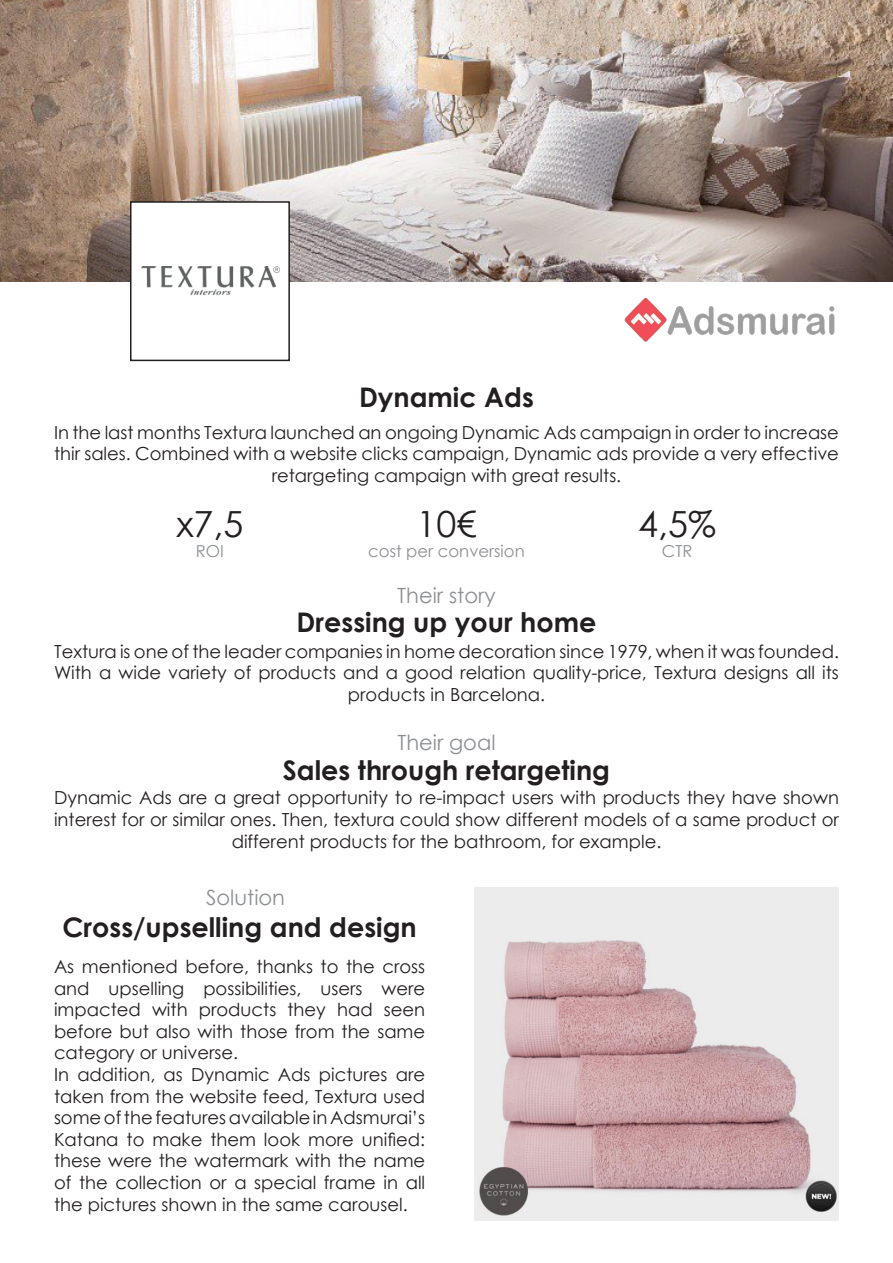
<style>
.page{position:relative;width:893px;height:1263px;background:#fff}
.page>*{position:absolute;margin:0;border:0;box-sizing:border-box;transform-origin:0 0}
.t1{font:36px "Century Gothic";color:#231f20}
.t2{font:700 27px "Century Gothic";color:#231f20}
.t3{font:21px "Century Gothic";color:#8d8f92}
.t4{font:18px/21.6px "Century Gothic";color:#231f20;text-align:center}
.t5{font:16.5px "Century Gothic";color:#8d8f92}
</style>
<div class="page">
<img style="left:0;top:0;width:893px;height:281px">
<div style="left:131px;top:202px;width:158px;height:158px;background:#fff"></div>
<img style="left:141px;top:267px;width:139px;height:29px">
<div style="left:130px;top:201px;width:160px;height:160px;border:2px solid #231f20"></div>
<img style="left:474px;top:887px;width:365px;height:334px">
<img style="left:614px;top:281px;width:225px;height:61px">
<p class="t2" style="left:359px;top:377px;width:176px">Dynamic Ads</p>
<p class="t4" style="left:54px;top:421px;width:786px">In the last months Textura launched an ongoing Dynamic Ads campaign in order to increase thir sales. Combined with a website clicks campaign, Dynamic ads provide a very effective retargeting campaign with great results.</p>
<p class="t1" style="left:176px;top:499px;width:69px">x7,5</p>
<p class="t5" style="left:196px;top:539px;width:30px">ROI</p>
<p class="t1" style="left:417px;top:499px;width:61px">10€</p>
<p class="t5" style="left:368px;top:539px;width:158px">cost per conversion</p>
<p class="t1" style="left:638px;top:499px;width:79px">4,5%</p>
<p class="t5" style="left:662px;top:539px;width:32px">CTR</p>
<p class="t3" style="left:397px;top:580px;width:100px">Their story</p>
<p class="t2" style="left:297px;top:601px;width:301px">Dressing up your home</p>
<p class="t4" style="left:54px;top:640px;width:786px">Textura is one of the leader companies in home decoration since 1979, when it was founded.<br>With a wide variety of products and a good relation quality-price, Textura designs all its products in Barcelona.</p>
<p class="t3" style="left:397px;top:728px;width:100px">Their goal</p>
<p class="t2" style="left:283px;top:750px;width:329px">Sales through retargeting</p>
<p class="t4" style="left:54px;top:787px;width:786px">Dynamic Ads are a great opportunity to re-impact users with products they have shown interest for or similar ones. Then, textura could show different models of a same product or different products for the bathroom, for example.</p>
<p class="t3" style="left:206px;top:883px;width:81px">Solution</p>
<p class="t2" style="left:62px;top:907px;width:356px">Cross/upselling and design</p>
<p class="t4" style="left:54px;top:955px;width:373px;text-align:justify">As mentioned before, thanks to the cross and upselling possibilities, users were impacted with products they had seen before but also with those from the same category or universe.</p>
<p class="t4" style="left:54px;top:1063px;width:373px;text-align:justify">In addition, as Dynamic Ads pictures are taken from the website feed, Textura used some of the features available in Adsmurai’s Katana to make them look more unified: these were the watermark with the name of the collection or a special frame in all the pictures shown in the same carousel.</p>
</div>
